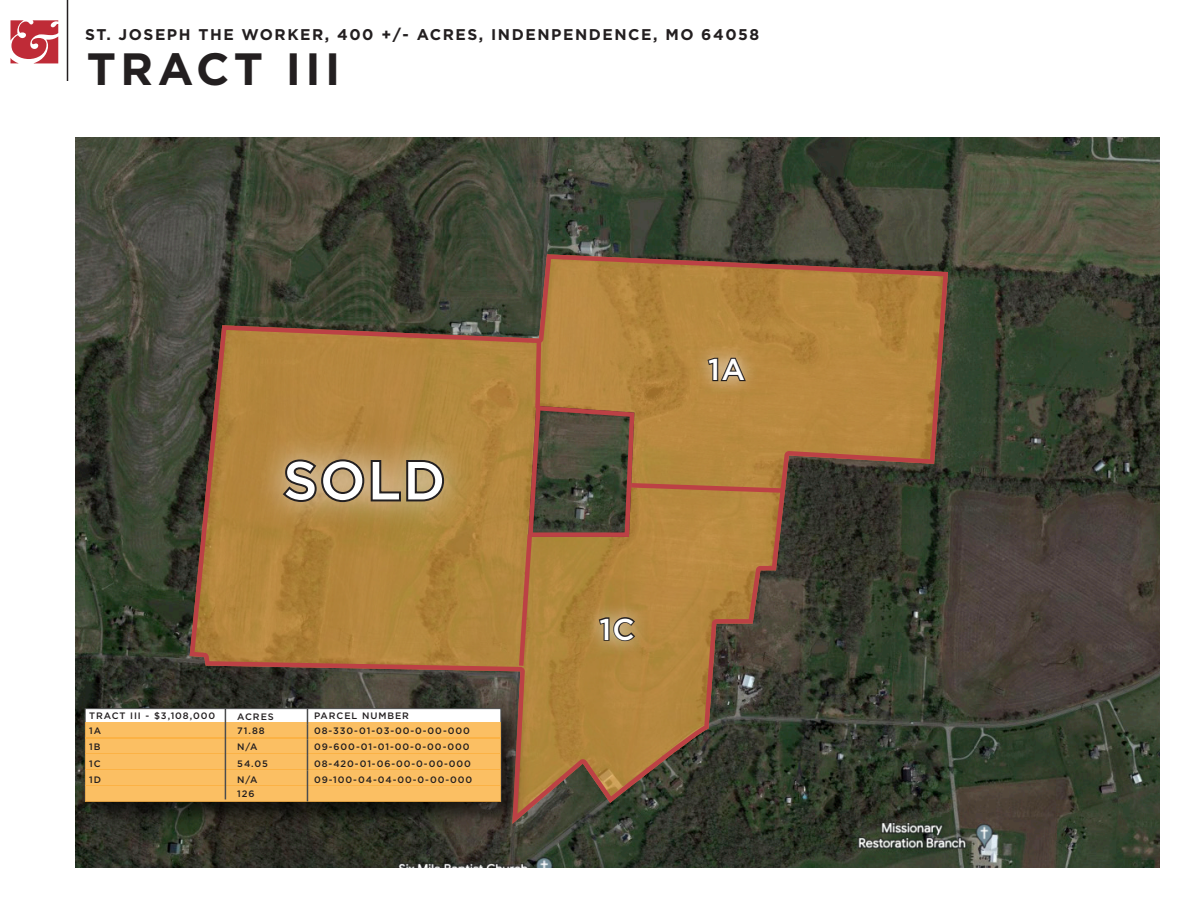
<style>
.page{position:relative;width:1188px;height:918px;background:#fff}
.page>*{position:absolute;margin:0;border:0;box-sizing:border-box;transform-origin:0 0}
.t1{font:500 53.55px "Gotham";color:#fff}
.t2{font:700 45.15px "Gotham";letter-spacing:.1em;color:#231f20}
.t3{font:500 30px "Gotham";color:#fff}
.t4{font:700 15.45px "Gotham";letter-spacing:.1em;color:#231f20}
.t5{font:500 9.3px/16.6px "Gotham";letter-spacing:.1em;color:#231f20}
</style>
<div class="page">
<img style="left:76px;top:137px;width:1084px;height:731px">
<hr style="left:67px;top:0;width:1px;height:81px;background:#231f20">
<svg style="left:10px;top:20px;width:48px;height:43px"></svg>
<img style="left:75px;top:696px;width:461px;height:140px">
<div style="left:85px;top:708px;width:416px;height:94px;background:#fff;border:1px solid #4b4d4e"></div>
<svg style="left:85px;top:723px;width:96px;height:15px"></svg>
<svg style="left:181px;top:723px;width:9px;height:15px"></svg>
<div style="left:85px;top:738px;width:96px;height:16px;background:#fbbf63"></div>
<div style="left:181px;top:738px;width:320px;height:16px;background:#fbbf63"></div>
<div style="left:85px;top:754px;width:96px;height:16px;background:#fbbf63"></div>
<div style="left:181px;top:754px;width:320px;height:16px;background:#fbbf63"></div>
<div style="left:85px;top:769px;width:96px;height:16px;background:#fbbf63"></div>
<div style="left:181px;top:769px;width:320px;height:16px;background:#fbbf63"></div>
<div style="left:85px;top:785px;width:96px;height:16px;background:#fbbf63"></div>
<div style="left:181px;top:785px;width:320px;height:16px;background:#fbbf63"></div>
<svg style="left:190px;top:254px;width:758px;height:570px;background:#866a3c"></svg>
<svg style="left:307px;top:709px;width:1px;height:92px"></svg>
<svg style="left:516px;top:334px;width:274px;height:336px;background:#9f773d"></svg>
<h3 class="t4" style="left:85px;top:24px;width:676px">ST. JOSEPH THE WORKER, 400 +/- ACRES, INDENPENDENCE, MO 64058</h3>
<h2 class="t2" style="left:87px;top:39px;width:255px">TRACT III</h2>
<h1 class="t1" style="left:283px;top:445px;width:163px">SOLD</h1>
<p class="t5" style="left:89px;top:708px;width:128px">TRACT III - $3,108,000</p>
<p class="t5" style="left:314px;top:707px;width:96px">PARCEL NUMBER</p>
<p class="t5" style="left:237px;top:722px;width:29px">71.88</p>
<p class="t5" style="left:314px;top:722px;width:157px">08-330-01-03-00-0-00-000</p>
<p class="t5" style="left:237px;top:738px;width:22px">N/A</p>
<p class="t5" style="left:314px;top:738px;width:157px">09-600-01-01-00-0-00-000</p>
<p class="t5" style="left:237px;top:708px;width:38px">ACRES</p>
<p class="t5" style="left:89px;top:722px;width:13px">1A<br>1B</p>
<p class="t5" style="left:89px;top:755px;width:13px">1C<br>1D</p>
<p class="t5" style="left:237px;top:755px;width:32px">54.05</p>
<p class="t5" style="left:314px;top:755px;width:158px">08-420-01-06-00-0-00-000</p>
<p class="t5" style="left:237px;top:771px;width:22px">N/A</p>
<p class="t5" style="left:314px;top:771px;width:160px">09-100-04-04-00-0-00-000</p>
<p class="t5" style="left:237px;top:785px;width:19px">126</p>
<h3 class="t3" style="left:708px;top:350px;width:38px">1A</h3>
<h3 class="t3" style="left:599px;top:609px;width:37px">1C</h3>
</div>
